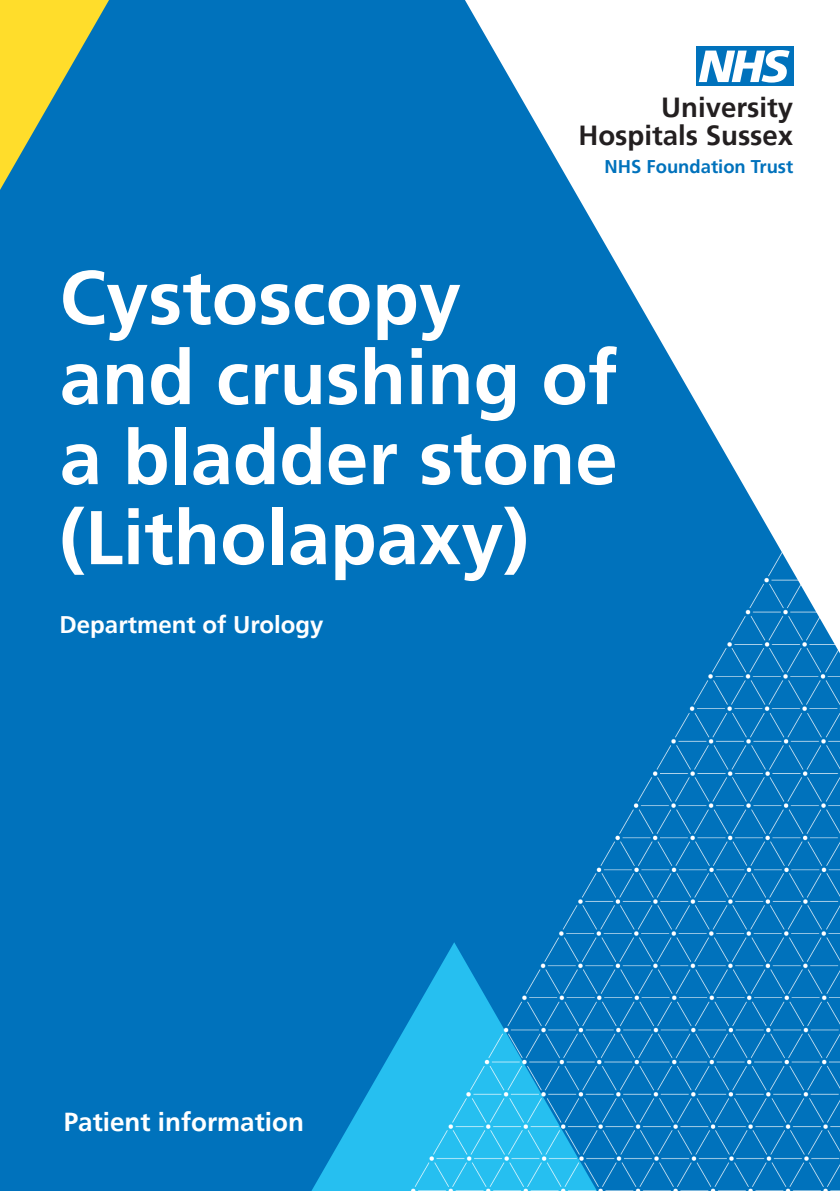
<style>
.page{position:relative;width:840px;height:1191px;background:#fff}
.page>*{position:absolute;margin:0;border:0;box-sizing:border-box;transform-origin:0 0}
.Leaflet_title{font:700 76px/80px "Frutiger";color:#fff;text-align:justify}
.t1{font:700 27.6px/28px "Frutiger";color:#231f20;text-align:right}
.t2{font:700 26px "Frutiger";color:#fff}
.t3{font:700 24px "Frutiger";color:#fff}
.t4{font:700 18.4px "Frutiger";color:#0072bc}
</style>
<div class="page">
<div style="left:0;top:0;width:839px;height:1191px;background:#0072bc"></div>
<svg style="left:311px;top:1018px;width:100px;height:173px"></svg>
<svg style="left:0;top:0;width:109px;height:190px"></svg>
<svg style="left:465px;top:0;width:374px;height:450px;fill:#fff"></svg>
<div style="left:695px;top:47px;width:97px;height:39px;background:#0072bc"></div>
<svg style="left:698px;top:50px;width:91px;height:33px"></svg>
<img style="left:411px;top:450px;width:428px;height:741px">
<p class="t1" style="left:578px;top:93px;width:216px">University<br>Hospitals Sussex</p>
<p class="t4" style="left:604px;top:156px;width:190px">NHS Foundation Trust</p>
<p class="Leaflet_title" style="left:60px;top:258px;width:403px">Cystoscopy</p>
<p class="Leaflet_title" style="left:60px;top:338px;width:559px">and crushing of a bladder stone (Litholapaxy)</p>
<p class="t3" style="left:60px;top:611px;width:265px">Department of Urology</p>
<p class="t2" style="left:64px;top:1107px;width:241px">Patient information</p>
</div>
